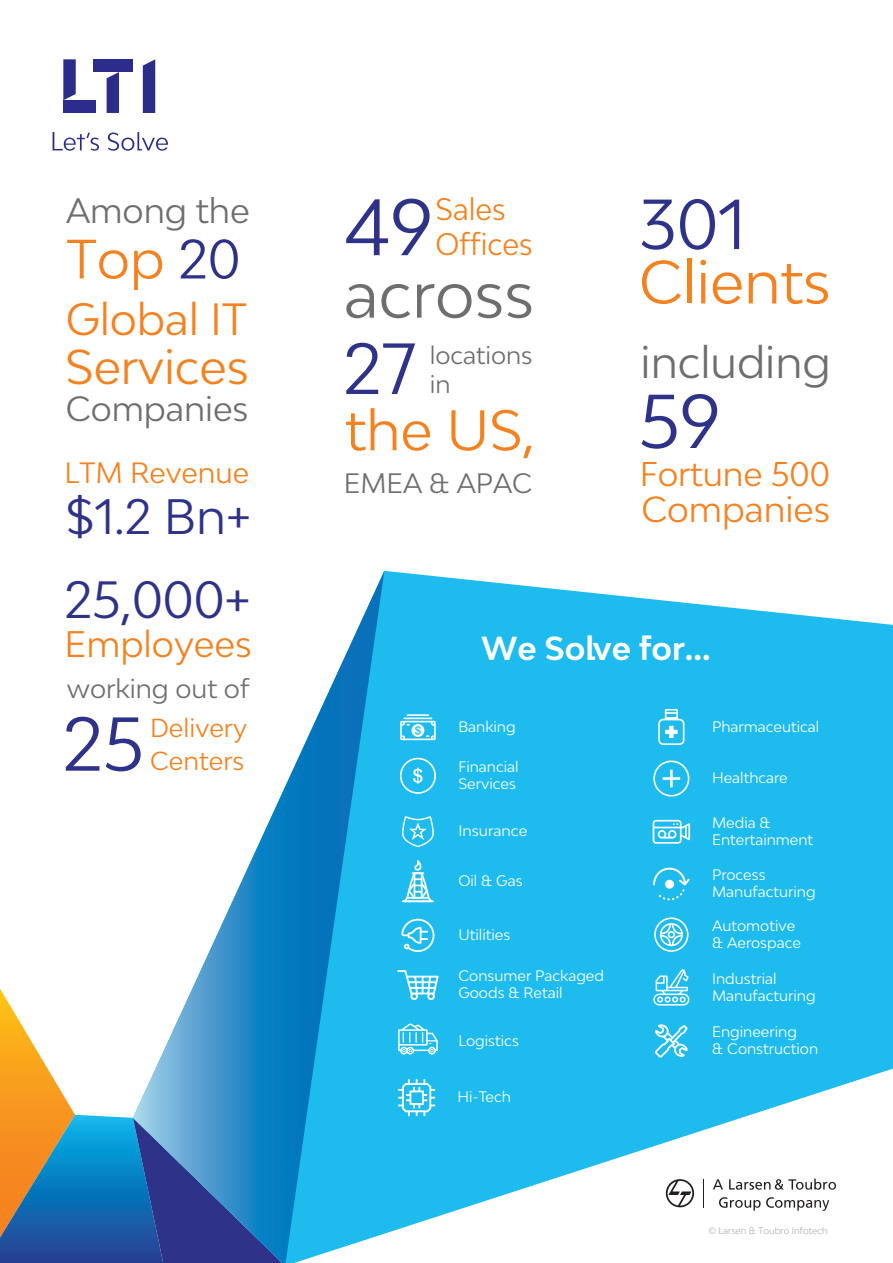
<style>
.page{position:relative;width:893px;height:1263px;background:#fff}
.page>*{position:absolute;margin:0;border:0;box-sizing:border-box;transform-origin:0 0}
.t1{font:75.45px "Bw Modelica";color:#2e3289}
.t2{font:72px "Bw Modelica";color:#2e3289}
.t3{font:68.4px "Bw Modelica";color:#2e3289}
.t4{font:66.75px "Bw Modelica";color:#2e3289}
.t5{font:62.4px "Bw Modelica";color:#6d6e6e}
.t6{font:57.75px "Bw Modelica";color:#f58220}
.t7{font:54px "Bw Modelica";color:#f58220}
.t8{font:52.35px "Bw Modelica";color:#f58220}
.t9{font:49.5px "Bw Modelica";color:#2e3289}
.t10{font:47.1px "Bw Modelica";color:#2e3289}
.t11{font:46.2px "Bw Modelica";color:#f58220}
.t12{font:42.75px "Bw Modelica";color:#f58220}
.t13{font:42.6px "Bw Modelica";color:#6d6e6e}
.t14{font:34.95px "Bw Modelica";color:#f58220}
.t15{font:34.2px "Bw Modelica";color:#f58220}
.t16{font:33.45px "Bw Modelica";color:#6d6e6e}
.t17{font:33.15px "Bw Modelica";color:#6d6e6e}
.t18{font:32.4px "Bw Modelica";color:#f58220}
.t19{font:700 31.5px "Bw Modelica SS02";color:#fff}
.t20{font:29.4px/35.2px "Bw Modelica";color:#f58220}
.t21{font:27.75px "Bw Modelica";color:#f58220}
.t22{font:26.55px "Bw Modelica";color:#6d6e6e}
.t23{font:25.35px "Bw Modelica";color:#6d6e6e}
.t24{font:24.6px/33px "Bw Modelica";color:#f58220}
.t25{font:23.7px/28.5px "Bw Modelica";color:#6d6e6e}
.t26{font:14.4px/17.2px "Bw Modelica";color:#fff}
.t27{font:300 9px "Bw Modelica";color:#939597}
.s1{color:#2e3289}
</style>
<div class="page">
<svg style="left:0;top:988px;width:133px;height:275px"></svg>
<svg style="left:384px;top:571px;width:509px;height:663px;background:#3dc4f0"></svg>
<svg style="left:133px;top:571px;width:251px;height:692px"></svg>
<svg style="left:402px;top:816px;width:32px;height:31px"></svg>
<svg style="left:400px;top:758px;width:36px;height:36px"></svg>
<svg style="left:400px;top:714px;width:36px;height:26px"></svg>
<svg style="left:653px;top:760px;width:36px;height:36px"></svg>
<svg style="left:653px;top:969px;width:36px;height:36px"></svg>
<svg style="left:653px;top:820px;width:37px;height:24px"></svg>
<svg style="left:398px;top:1079px;width:37px;height:37px"></svg>
<svg style="left:397px;top:970px;width:42px;height:30px"></svg>
<svg style="left:658px;top:709px;width:26px;height:36px"></svg>
<svg style="left:401px;top:919px;width:33px;height:33px"></svg>
<svg style="left:653px;top:868px;width:37px;height:32px"></svg>
<div style="left:665px;top:880px;width:9px;height:9px;background:#fff;border-radius:50%"></div>
<svg style="left:655px;top:1024px;width:33px;height:33px"></svg>
<svg style="left:654px;top:917px;width:35px;height:35px"></svg>
<hr style="left:402px;top:900px;width:32px;height:2px;background:#fff">
<svg style="left:404px;top:860px;width:28px;height:41px"></svg>
<svg style="left:398px;top:1023px;width:40px;height:31px"></svg>
<svg style="left:63px;top:59px;width:22px;height:42px"></svg>
<div style="left:63px;top:101px;width:33px;height:12px;background:#2c2d8b"></div>
<div style="left:93px;top:59px;width:40px;height:13px;background:#2c2d8b"></div>
<svg style="left:107px;top:72px;width:12px;height:41px"></svg>
<svg style="left:143px;top:59px;width:12px;height:54px"></svg>
<svg style="left:53px;top:132px;width:115px;height:19px"></svg>
<div style="left:639px;top:1159px;width:200px;height:45px;background:#fff"></div>
<svg style="left:647px;top:1178px;width:189px;height:33px"></svg>
<h3 class="t16" style="left:66px;top:189px;width:185px">Among the</h3>
<h3 class="t8" style="left:67px;top:225px;width:175px">Top <span class="s1">20</span></h3>
<h3 class="t12" style="left:66px;top:291px;width:183px">Global IT</h3>
<h3 class="t11" style="left:65px;top:337px;width:185px">Services</h3>
<h3 class="t17" style="left:66px;top:388px;width:184px">Companies</h3>
<h3 class="t21" style="left:65px;top:455px;width:186px">LTM Revenue</h3>
<h3 class="t10" style="left:66px;top:486px;width:187px">$1.2 Bn+</h3>
<h3 class="t9" style="left:65px;top:567px;width:188px">25,000+</h3>
<h3 class="t14" style="left:65px;top:621px;width:189px">Employees</h3>
<h3 class="t23" style="left:67px;top:672px;width:184px">working out of</h3>
<h3 class="t24" style="left:150px;top:711px;width:98px">Delivery<br>Centers</h3>
<h2 class="t2" style="left:63px;top:697px;width:83px">25</h2>
<h3 class="t20" style="left:436px;top:191px;width:99px">Sales<br>Offices</h3>
<h3 class="t5" style="left:344px;top:254px;width:192px">across</h3>
<h3 class="t25" style="left:430px;top:341px;width:104px">locations in</h3>
<h3 class="t7" style="left:345px;top:395px;width:191px">the US,</h3>
<h3 class="t22" style="left:344px;top:466px;width:190px">EMEA &amp; APAC</h3>
<h1 class="t1" style="left:344px;top:178px;width:90px">49</h1>
<h3 class="t3" style="left:343px;top:324px;width:75px">27</h3>
<h3 class="t4" style="left:639px;top:181px;width:108px">301</h3>
<h3 class="t6" style="left:639px;top:245px;width:193px">Clients</h3>
<h3 class="t13" style="left:641px;top:334px;width:192px">including</h3>
<h2 class="t2" style="left:639px;top:375px;width:83px">59</h2>
<h3 class="t18" style="left:640px;top:453px;width:192px">Fortune 500</h3>
<h3 class="t15" style="left:641px;top:487px;width:190px">Companies</h3>
<h3 class="t19" style="left:481px;top:628px;width:231px">We Solve for...</h3>
<p class="t26" style="left:458px;top:717px;width:59px">Banking</p>
<p class="t26" style="left:458px;top:757px;width:62px">Financial<br>Services</p>
<p class="t26" style="left:458px;top:822px;width:71px">Insurance</p>
<p class="t26" style="left:458px;top:871px;width:66px">Oil &amp; Gas</p>
<p class="t26" style="left:458px;top:926px;width:54px">Utilities</p>
<p class="t26" style="left:458px;top:967px;width:147px">Consumer Packaged<br>Goods &amp; Retail</p>
<p class="t26" style="left:458px;top:1032px;width:62px">Logistics</p>
<p class="t26" style="left:457px;top:1088px;width:55px">Hi-Tech</p>
<p class="t26" style="left:712px;top:717px;width:109px">Pharmaceutical</p>
<p class="t26" style="left:712px;top:769px;width:77px">Healthcare</p>
<p class="t26" style="left:712px;top:813px;width:103px">Media &amp;<br>Entertainment</p>
<p class="t26" style="left:712px;top:866px;width:105px">Process<br>Manufacturing</p>
<p class="t26" style="left:712px;top:916px;width:90px">Automotive &amp; Aerospace</p>
<p class="t26" style="left:712px;top:969px;width:105px">Industrial<br>Manufacturing</p>
<p class="t26" style="left:712px;top:1022px;width:108px">Engineering<br>&amp; Construction</p>
<p class="t27" style="left:708px;top:1225px;width:121px">© Larsen &amp; Toubro Infotech</p>
</div>
